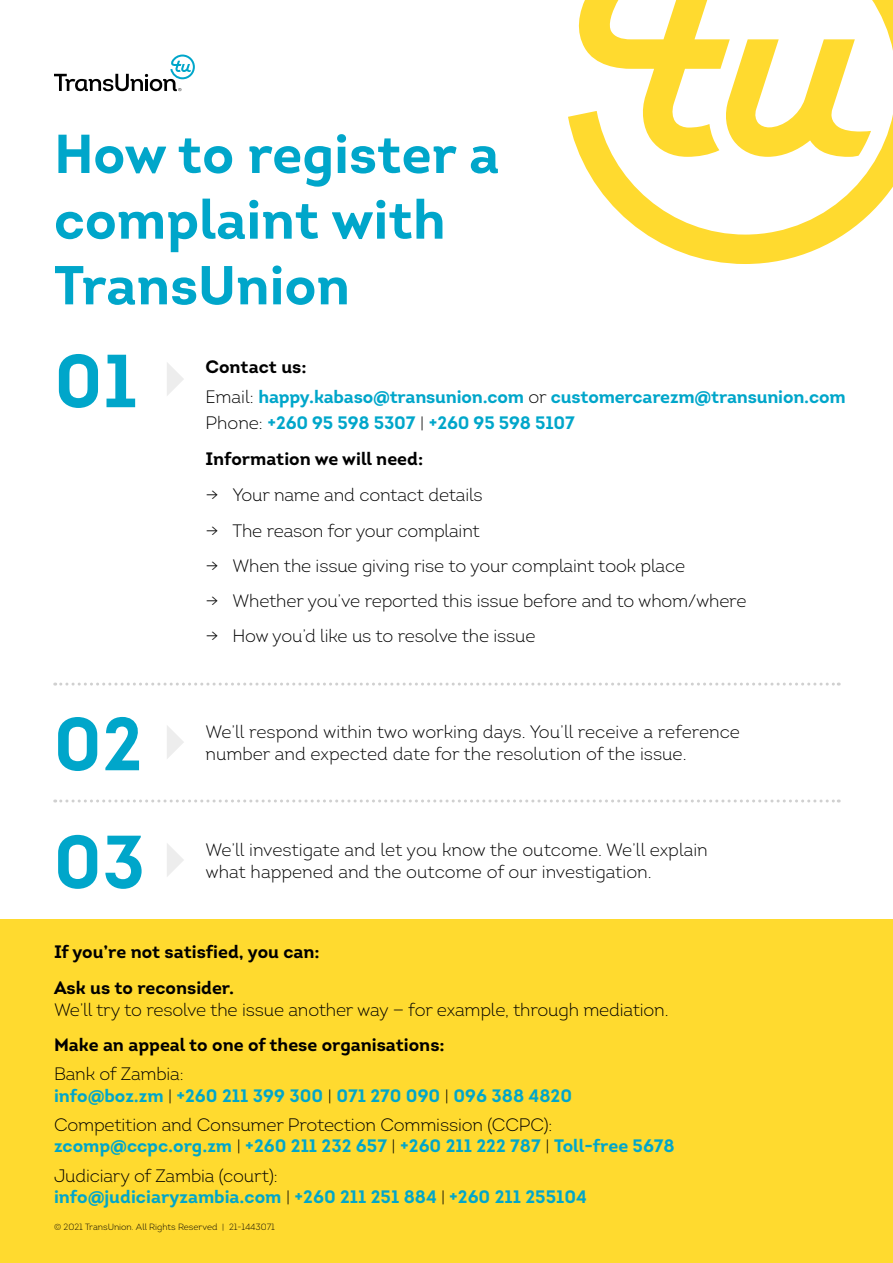
<style>
.page{position:relative;width:893px;height:1263px;background:#fff}
.page>*{position:absolute;margin:0;border:0;box-sizing:border-box;transform-origin:0 0}
.t1{font:700 75px/117.9px "Intro";color:#00a6ca}
.t2{font:700 54.75px/65.7px "Intro";color:#00a6ca}
.t3{font:300 18px/21.6px "Intro";letter-spacing:-.01em;color:#000}
.t4{font:700 18px/21.6px "Intro";color:#00a6ca}
.t5{font:700 18px/36.6px "Intro";color:#000}
.t6{font:300 9px "Intro";color:#000}
.s1{color:#000}
.s2{font-weight:300;color:#000}
</style>
<div class="page">
<svg style="left:167px;top:843px;width:17px;height:34px"></svg>
<svg style="left:55px;top:683px;width:784px;height:3px"></svg>
<svg style="left:55px;top:799px;width:784px;height:3px"></svg>
<svg style="left:167px;top:726px;width:17px;height:33px"></svg>
<svg style="left:167px;top:362px;width:17px;height:34px"></svg>
<svg style="left:568px;top:0;width:325px;height:264px"></svg>
<svg style="left:724px;top:39px;width:147px;height:118px"></svg>
<div style="left:0;top:919px;width:893px;height:344px;background:#ffda2f"></div>
<svg style="left:54px;top:55px;width:141px;height:37px"></svg>
<h2 class="t2" style="left:54px;top:121px;width:447px">How to register a complaint with<br>TransUnion</h2>
<h1 class="t1" style="left:54px;top:322px;width:85px">01</h1>
<p class="t4" style="left:205px;top:352px;width:642px;line-height:29.1px"><span class="s1">Contact us:<br></span><span class="s2">Email:</span> happy.kabaso@transunion.com <span class="s2">or</span> customercarezm@transunion.com</p>
<p class="t4" style="left:205px;top:404px;width:371px;line-height:36.6px"><span class="s2">Phone:</span> +260 95 598 5307 <span class="s2">|</span> +260 95 598 5107<br><span class="s1">Information we will need:</span></p>
<p class="t3" style="left:205px;top:484px;width:279px">→ Your name and contact details</p>
<p class="t3" style="left:205px;top:519px;width:276px">→ The reason for your complaint</p>
<p class="t3" style="left:205px;top:555px;width:481px">→ When the issue giving rise to your complaint took place</p>
<p class="t3" style="left:205px;top:590px;width:542px">→ Whether you’ve reported this issue before and to whom/where</p>
<p class="t3" style="left:205px;top:625px;width:331px">→ How you’d like us to resolve the issue</p>
<h1 class="t1" style="left:53px;top:685px;width:94px">02<br>03</h1>
<p class="t3" style="left:205px;top:721px;width:536px">We’ll respond within two working days. You’ll receive a reference number and expected date for the resolution of the issue.</p>
<p class="t3" style="left:205px;top:839px;width:504px">We’ll investigate and let you know the outcome. We’ll explain what happened and the outcome of our investigation.</p>
<p class="t5" style="left:54px;top:933px;width:267px">If you’re not satisfied, you can:<br>Ask us to reconsider.</p>
<p class="t3" style="left:54px;top:999px;width:616px">We’ll try to resolve the issue another way — for example, through mediation.</p>
<p class="t5" style="left:54px;top:1026px;width:392px">Make an appeal to one of these organisations:</p>
<p class="t4" style="left:54px;top:1063px;width:520px"><span class="s2">Bank of Zambia:<br></span>info@boz.zm <span class="s2">|</span> +260 211 399 300 <span class="s2">|</span> 071 270 090 <span class="s2">|</span> 096 388 4820</p>
<p class="t4" style="left:54px;top:1113px;width:622px"><span class="s2">Competition and Consumer Protection Commission (CCPC): </span>zcomp@ccpc.org.zm <span class="s2">|</span> +260 211 232 657 <span class="s2">|</span> +260 211 222 787 <span class="s2">|</span> Toll-free 5678</p>
<p class="t4" style="left:54px;top:1164px;width:534px"><span class="s2">Judiciary of Zambia (court):<br></span>info@judiciaryzambia.com <span class="s2">|</span> +260 211 251 884 <span class="s2">|</span> +260 211 255104</p>
<p class="t6" style="left:54px;top:1221px;width:223px">© 2021 TransUnion. All Rights Reserved | 21-1443071</p>
</div>
